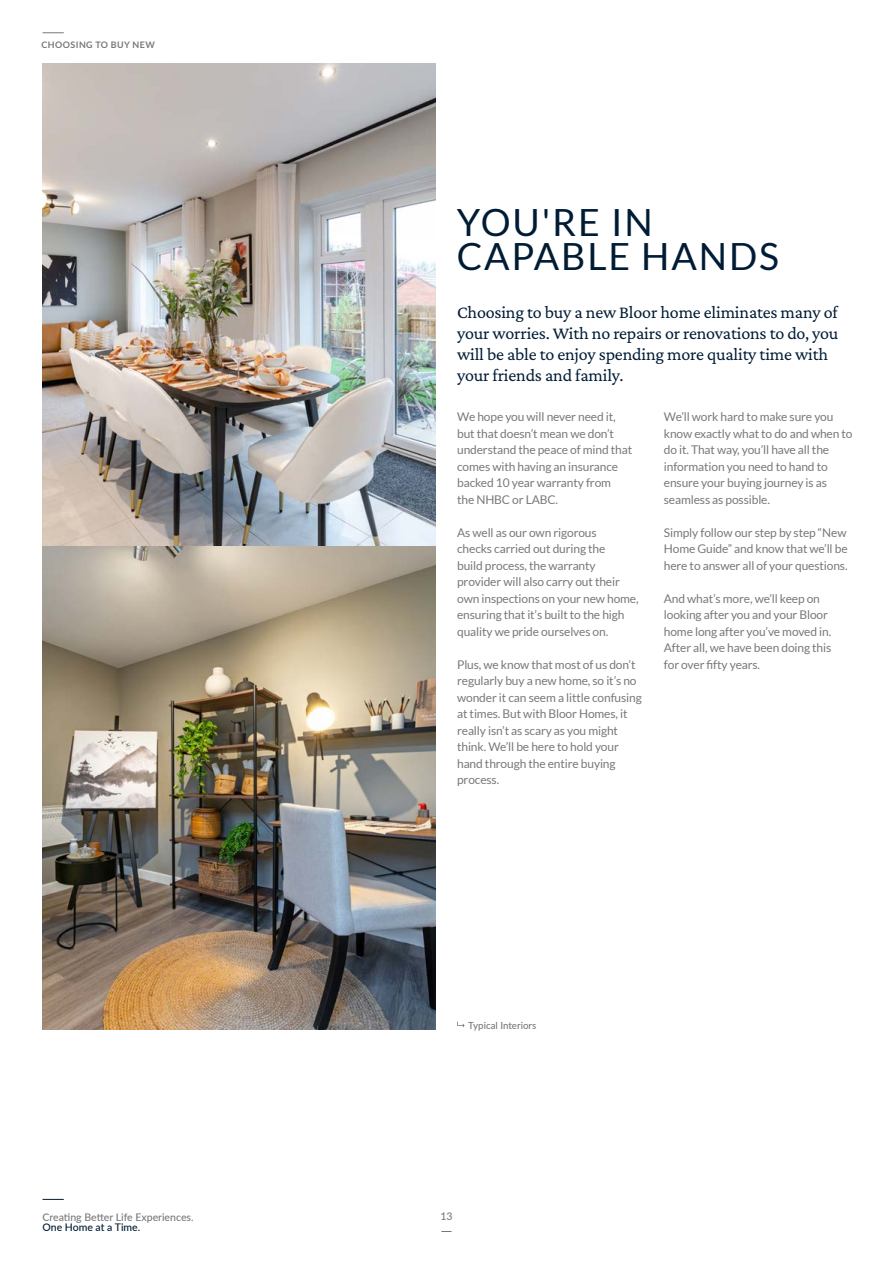
<style>
.page{position:relative;width:893px;height:1263px;background:#fff}
.page>*{position:absolute;margin:0;border:0;box-sizing:border-box;transform-origin:0 0}
.t1{font:37.5px/34.5px "Lato";letter-spacing:.05em;color:#001c35}
.t2{font:18px/21px "Crimson Pro";letter-spacing:-.01em;color:#001c35}
.t3{font:12px/16.5px "Lato";letter-spacing:-.01em;color:#76797b}
.t4{font:500 10.5px "Lato";color:#76797b}
.t5{font:500 10.5px "Lato";color:#001c35}
.t6{font:500 9.75px "Lato";color:#76797b}
.t7{font:700 9px "Lato";letter-spacing:.05em;color:#76797b}
</style>
<div class="page">
<img style="left:43px;top:64px;width:393px;height:965px">
<svg style="left:457px;top:1022px;width:8px;height:5px"></svg>
<svg style="left:43px;top:33px;width:21px;height:1px"></svg>
<svg style="left:43px;top:1199px;width:21px;height:1px"></svg>
<p class="t7" style="left:41px;top:40px;width:115px">CHOOSING TO BUY NEW</p>
<p class="t4" style="left:43px;top:1209px;width:153px">Creating Better Life Experiences.</p>
<p class="t5" style="left:43px;top:1220px;width:99px">One Home at a Time.</p>
<h1 class="t1" style="left:457px;top:204px;width:324px">YOU'RE IN<br>CAPABLE HANDS</h1>
<h2 class="t2" style="left:457px;top:301px;width:383px">Choosing to buy a new Bloor home eliminates many of your worries. With no repairs or renovations to do, you will be able to enjoy spending more quality time with your friends and family.</h2>
<p class="t3" style="left:457px;top:408px;width:177px">We hope you will never need it, but that doesn’t mean we don’t understand the peace of mind that comes with having an insurance backed 10 year warranty from<br>the NHBC or LABC.</p>
<p class="t3" style="left:457px;top:524px;width:183px">As well as our own rigorous<br>checks carried out during the<br>build process, the warranty provider will also carry out their own inspections on your new home, ensuring that it’s built to the high quality we pride ourselves on.</p>
<p class="t3" style="left:457px;top:656px;width:186px">Plus, we know that most of us don’t regularly buy a new home, so it’s no wonder it can seem a little confusing at times. But with Bloor Homes, it really isn’t as scary as you might think. We’ll be here to hold your hand through the entire buying process.</p>
<p class="t3" style="left:664px;top:408px;width:190px">We’ll work hard to make sure you know exactly what to do and when to do it. That way, you’ll have all the information you need to hand to ensure your buying journey is as seamless as possible.</p>
<p class="t3" style="left:664px;top:524px;width:185px;text-align:justify">Simply follow our step by step “New Home Guide” and know that we’ll be here to answer all of your questions.</p>
<p class="t3" style="left:664px;top:590px;width:169px">And what’s more, we’ll keep on looking after you and your Bloor home long after you’ve moved in.<br>After all, we have been doing this for over fifty years.</p>
<p class="t6" style="left:468px;top:1018px;width:70px">Typical Interiors</p>
<p class="t4" style="left:440px;top:1209px;width:14px">13</p>
</div>
